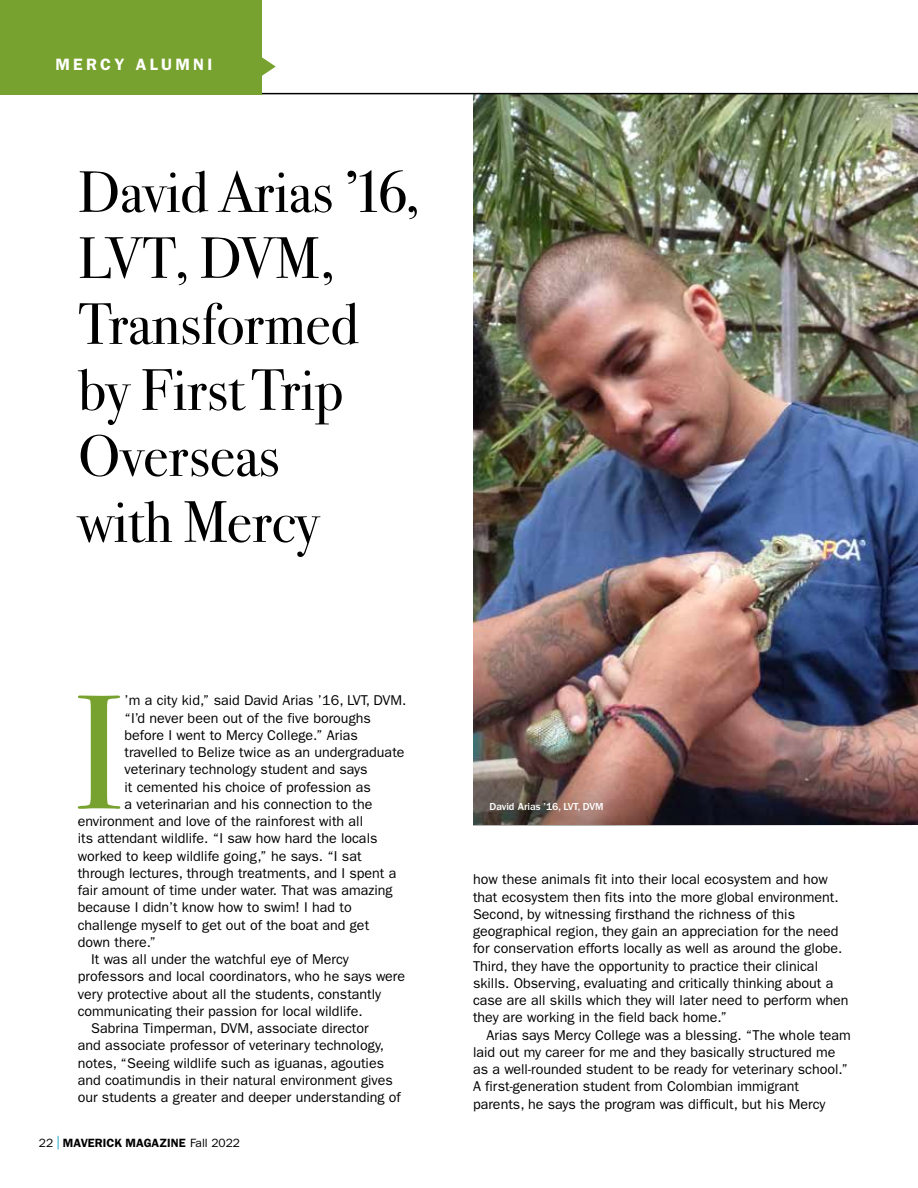
<style>
.page{position:relative;width:918px;height:1188px;background:#fff}
.page>*{position:absolute;margin:0;border:0;box-sizing:border-box;transform-origin:0 0}
.t1{font:162.9px "Bodoni Svty Two ITCTT";color:#78a22f}
.t2{font:58.5px/66px "Bodoni Svty Two ITCTT";color:#000}
.t3{font:600 16.5px "ITC Franklin Gothic Std";letter-spacing:.2em;color:#fff}
.t4{font:14.25px/17.2px "ITC Franklin Gothic Std";color:#000}
.t5{font:600 12px "ITC Franklin Gothic Std";color:#000}
.t6{font:500 10.5px "ITC Franklin Gothic Std";color:#fff}
.s1{font-weight:400}
.s2{font-weight:400;font-size:13.5px;color:#009ac7}
</style>
<div class="page">
<img style="left:473px;top:95px;width:445px;height:730px">
<hr style="left:0;top:93px;width:918px;height:1px;background:#000">
<div style="left:0;top:0;width:261px;height:95px;background:#78a22f"></div>
<svg style="left:261px;top:54px;width:15px;height:26px"></svg>
<img style="left:473px;top:707px;width:439px;height:119px">
<p class="t3" style="left:55px;top:55px;width:159px">MERCY ALUMNI</p>
<h2 class="t2" style="left:78px;top:153px;width:343px">David Arias ’16,<br>LVT, DVM,<br>Transformed by First Trip<br>Overseas<br>with Mercy</h2>
<h1 class="t1" style="left:73px;top:620px;width:53px">I</h1>
<p class="t4" style="left:125px;top:692px;width:284px">’m a city kid,” said David Arias ’16, LVT, DVM.</p>
<p class="t4" style="left:125px;top:709px;width:248px">“I’d never been out of the five boroughs</p>
<p class="t4" style="left:125px;top:726px;width:235px">before I went to Mercy College.” Arias</p>
<p class="t4" style="left:125px;top:744px;width:282px">travelled to Belize twice as an undergraduate</p>
<p class="t4" style="left:125px;top:761px;width:245px">veterinary technology student and says</p>
<p class="t4" style="left:125px;top:778px;width:248px">it cemented his choice of profession as</p>
<p class="t4" style="left:125px;top:795px;width:249px">a veterinarian and his connection to the</p>
<p class="t4" style="left:78px;top:813px;width:287px">environment and love of the rainforest with all</p>
<p class="t4" style="left:78px;top:830px;width:301px">its attendant wildlife. “I saw how hard the locals</p>
<p class="t4" style="left:78px;top:847px;width:285px">worked to keep wildlife going,” he says. “I sat</p>
<p class="t4" style="left:78px;top:865px;width:320px">through lectures, through treatments, and I spent a</p>
<p class="t4" style="left:78px;top:882px;width:316px">fair amount of time under water. That was amazing</p>
<p class="t4" style="left:78px;top:899px;width:276px">because I didn’t know how to swim! I had to</p>
<p class="t4" style="left:78px;top:916px;width:293px">challenge myself to get out of the boat and get</p>
<p class="t4" style="left:78px;top:934px;width:80px">down there.”</p>
<p class="t4" style="left:91px;top:951px;width:259px">It was all under the watchful eye of Mercy</p>
<p class="t4" style="left:78px;top:968px;width:329px">professors and local coordinators, who he says were</p>
<p class="t4" style="left:78px;top:985px;width:305px">very protective about all the students, constantly</p>
<p class="t4" style="left:78px;top:1003px;width:286px">communicating their passion for local wildlife.</p>
<p class="t4" style="left:91px;top:1020px;width:279px">Sabrina Timperman, DVM, associate director</p>
<p class="t4" style="left:78px;top:1037px;width:308px">and associate professor of veterinary technology,</p>
<p class="t4" style="left:78px;top:1054px;width:308px">notes, “Seeing wildlife such as iguanas, agouties</p>
<p class="t4" style="left:78px;top:1072px;width:317px">and coatimundis in their natural environment gives</p>
<p class="t4" style="left:78px;top:1089px;width:325px">our students a greater and deeper understanding of</p>
<p class="t5" style="left:39px;top:1136px;width:203px"><span class="s1">22</span> <span class="s2">|</span> MAVERICK MAGAZINE <span class="s1">Fall 2022</span></p>
<p class="t6" style="left:489px;top:801px;width:116px">David Arias ’16, LVT, DVM</p>
<p class="t4" style="left:473px;top:871px;width:377px">how these animals fit into their local ecosystem and how that ecosystem then fits into the more global environment.<br>Second, by witnessing firsthand the richness of this geographical region, they gain an appreciation for the need for conservation efforts locally as well as around the globe.<br>Third, they have the opportunity to practice their clinical skills. Observing, evaluating and critically thinking about a case are all skills which they will later need to perform when they are working in the field back home.”</p>
<p class="t4" style="left:473px;top:1026px;width:379px;text-indent:13px">Arias says Mercy College was a blessing. “The whole team laid out my career for me and they basically structured me as a well-rounded student to be ready for veterinary school.” A first-generation student from Colombian immigrant parents, he says the program was difficult, but his Mercy</p>
</div>
